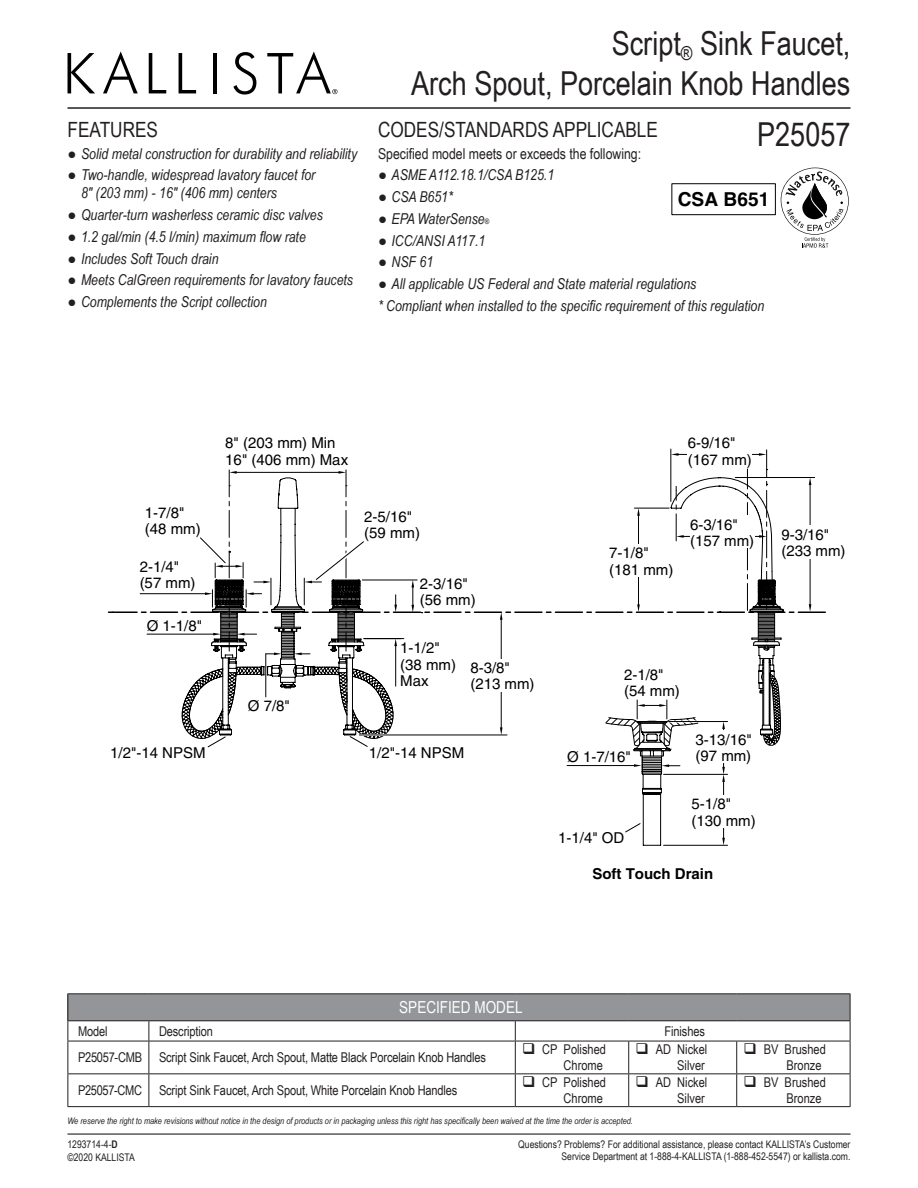
<style>
.page{position:relative;width:918px;height:1188px;background:#fff}
.page>*{position:absolute;margin:0;border:0;box-sizing:border-box;transform-origin:0 0}
.SKU{font:33px/39.6px "Arial Narrow";color:#231f20;text-align:right}
.Features_Codes_Headi{font:21px "Arial Narrow";color:#231f20}
.t1{font:700 19.2px "Helvetica";color:#000}
.Table_Heading{font:16.5px "Arial Narrow";color:#fff}
.Features_Codes_Bulle{font:italic 15px/18px "Arial Narrow";color:#231f20}
.t2{font:15px/16.5px "Helvetica";color:#000}
.Specified_model_meet{font:15px "Arial Narrow";color:#231f20}
.t3{font:700 15px "Helvetica";color:#000}
.Table_Heading_2{font:13.5px/16.2px "Arial Narrow";letter-spacing:-.01em;color:#231f20;text-align:right}
.Table_Heading_3{font:13.5px "Arial Narrow";letter-spacing:-.01em;color:#231f20}
.t4{font:10.5px/12.6px "Arial Narrow";color:#231f20;text-align:right}
.t5{font:italic 9px "Arial Narrow";color:#231f20}
.s1{font-family:"Times New Roman";font-style:normal}
.s2{font-size:7.5px}
.s3{font-weight:700}
</style>
<div class="page">
<hr style="left:670px;top:449px;width:1px;height:52px;background:#000">
<svg style="left:109px;top:450px;width:716px;height:396px"></svg>
<div style="left:470px;top:659px;width:65px;height:33px;background:#fff"></div>
<div style="left:688px;top:434px;width:64px;height:33px;background:#fff"></div>
<div style="left:690px;top:515px;width:64px;height:33px;background:#fff"></div>
<div style="left:781px;top:525px;width:65px;height:33px;background:#fff"></div>
<div style="left:609px;top:544px;width:64px;height:33px;background:#fff"></div>
<div style="left:695px;top:730px;width:57px;height:33px;background:#fff"></div>
<div style="left:692px;top:795px;width:64px;height:33px;background:#fff"></div>
<svg style="left:68px;top:53px;width:27px;height:40px"></svg>
<svg style="left:103px;top:51px;width:35px;height:42px"></svg>
<svg style="left:149px;top:53px;width:17px;height:40px"></svg>
<svg style="left:179px;top:53px;width:17px;height:40px"></svg>
<hr style="left:213px;top:53px;width:4px;height:40px;background:#000">
<svg style="left:233px;top:52px;width:23px;height:43px"></svg>
<svg style="left:267px;top:51px;width:70px;height:43px"></svg>
<hr style="left:68px;top:107px;width:782px;height:2px;background:#231f20">
<hr style="left:68px;top:1133px;width:782px;height:2px;background:#231f20">
<div style="left:68px;top:994px;width:782px;height:27px;background:#939598"></div>
<svg style="left:148px;top:1021px;width:1px;height:20px"></svg>
<hr style="left:149px;top:1041px;width:366px;height:1px;background:#231f20">
<hr style="left:149px;top:1073px;width:366px;height:1px;background:#231f20">
<hr style="left:149px;top:1106px;width:366px;height:1px;background:#231f20">
<hr style="left:68px;top:1041px;width:81px;height:1px;background:#231f20">
<hr style="left:68px;top:1073px;width:81px;height:1px;background:#231f20">
<hr style="left:68px;top:1106px;width:81px;height:1px;background:#231f20">
<hr style="left:68px;top:1041px;width:1px;height:32px;background:#231f20">
<hr style="left:148px;top:1041px;width:1px;height:32px;background:#231f20">
<hr style="left:515px;top:1041px;width:1px;height:32px;background:#231f20">
<hr style="left:68px;top:1074px;width:1px;height:32px;background:#231f20">
<hr style="left:148px;top:1074px;width:1px;height:32px;background:#231f20">
<hr style="left:515px;top:1074px;width:1px;height:32px;background:#231f20">
<hr style="left:515px;top:1106px;width:114px;height:1px;background:#231f20">
<hr style="left:629px;top:1106px;width:108px;height:1px;background:#231f20">
<hr style="left:737px;top:1106px;width:113px;height:1px;background:#231f20">
<hr style="left:68px;top:993px;width:81px;height:1px;background:#231f20">
<svg style="left:68px;top:994px;width:1px;height:47px"></svg>
<hr style="left:149px;top:993px;width:366px;height:1px;background:#231f20">
<hr style="left:515px;top:993px;width:114px;height:1px;background:#231f20">
<hr style="left:629px;top:993px;width:108px;height:1px;background:#231f20">
<hr style="left:737px;top:993px;width:113px;height:1px;background:#231f20">
<hr style="left:68px;top:1020px;width:81px;height:1px;background:#231f20">
<hr style="left:149px;top:1020px;width:366px;height:1px;background:#231f20">
<hr style="left:515px;top:1020px;width:114px;height:1px;background:#231f20">
<svg style="left:515px;top:1021px;width:1px;height:20px"></svg>
<hr style="left:629px;top:1020px;width:108px;height:1px;background:#231f20">
<hr style="left:737px;top:1020px;width:113px;height:1px;background:#231f20">
<svg style="left:850px;top:994px;width:1px;height:47px"></svg>
<hr style="left:515px;top:1041px;width:114px;height:1px;background:#231f20">
<hr style="left:629px;top:1041px;width:108px;height:1px;background:#231f20">
<hr style="left:737px;top:1041px;width:113px;height:1px;background:#231f20">
<hr style="left:515px;top:1073px;width:114px;height:1px;background:#231f20">
<hr style="left:629px;top:1073px;width:108px;height:1px;background:#231f20">
<hr style="left:737px;top:1073px;width:113px;height:1px;background:#231f20">
<hr style="left:628px;top:1041px;width:1px;height:32px;background:#231f20">
<hr style="left:736px;top:1041px;width:1px;height:32px;background:#231f20">
<hr style="left:850px;top:1041px;width:1px;height:32px;background:#231f20">
<hr style="left:628px;top:1074px;width:1px;height:32px;background:#231f20">
<hr style="left:736px;top:1074px;width:1px;height:32px;background:#231f20">
<hr style="left:850px;top:1074px;width:1px;height:32px;background:#231f20">
<div style="left:672px;top:184px;width:104px;height:31px;border:1px solid #000"></div>
<svg style="left:780px;top:168px;width:69px;height:80px"></svg>
<p class="Features_Codes_Headi" style="left:68px;top:114px;width:92px">FEATURES</p>
<p class="Features_Codes_Bulle" style="left:68px;top:144px;width:291px"><span class="s1">●</span> Solid metal construction for durability and reliability</p>
<p class="Features_Codes_Bulle" style="left:81px;top:166px;width:236px;text-indent:-14px"><span class="s1">●</span> Two-handle, widespread lavatory faucet for<br>8" (203 mm) - 16" (406 mm) centers</p>
<p class="Features_Codes_Bulle" style="left:68px;top:205px;width:257px"><span class="s1">●</span> Quarter-turn washerless ceramic disc valves</p>
<p class="Features_Codes_Bulle" style="left:68px;top:227px;width:240px"><span class="s1">●</span> 1.2 gal/min (4.5 l/min) maximum flow rate</p>
<p class="Features_Codes_Bulle" style="left:68px;top:249px;width:153px"><span class="s1">●</span> Includes Soft Touch drain</p>
<p class="Features_Codes_Bulle" style="left:68px;top:271px;width:287px"><span class="s1">●</span> Meets CalGreen requirements for lavatory faucets</p>
<p class="Features_Codes_Bulle" style="left:68px;top:292px;width:201px"><span class="s1">●</span> Complements the Script collection</p>
<p class="SKU" style="left:411px;top:22px;width:441px">Script<sub>®</sub> Sink Faucet,<br>Arch Spout, Porcelain Knob Handles</p>
<p class="Features_Codes_Headi" style="left:378px;top:114px;width:282px">CODES/STANDARDS APPLICABLE</p>
<p class="Specified_model_meet" style="left:378px;top:142px;width:265px">Specified model meets or exceeds the following:</p>
<p class="Features_Codes_Bulle" style="left:378px;top:166px;width:178px"><span class="s1">●</span> ASME A112.18.1/CSA B125.1</p>
<p class="Features_Codes_Bulle" style="left:378px;top:187px;width:76px"><span class="s1">●</span> CSA B651*</p>
<p class="Features_Codes_Bulle" style="left:378px;top:209px;width:113px"><span class="s1">●</span> EPA WaterSense<span class="s2">®</span></p>
<p class="Features_Codes_Bulle" style="left:378px;top:231px;width:109px"><span class="s1">●</span> ICC/ANSI A117.1</p>
<p class="Features_Codes_Bulle" style="left:378px;top:253px;width:57px"><span class="s1">●</span> NSF 61</p>
<p class="Features_Codes_Bulle" style="left:378px;top:274px;width:320px"><span class="s1">●</span> All applicable US Federal and State material regulations</p>
<p class="Features_Codes_Bulle" style="left:378px;top:296px;width:388px">* Compliant when installed to the specific requirement of this regulation</p>
<p class="SKU" style="left:757px;top:113px;width:95px">P25057</p>
<p class="t1" style="left:678px;top:187px;width:93px">CSA B651</p>
<p class="t2" style="left:225px;top:435px;width:124px">8" (203 mm) Min<br>16" (406 mm) Max</p>
<p class="t2" style="left:688px;top:435px;width:66px">6-9/16" (167 mm)</p>
<p class="t2" style="left:145px;top:504px;width:57px">1-7/8" (48 mm)</p>
<p class="t2" style="left:140px;top:558px;width:57px">2-1/4" (57 mm)</p>
<p class="t2" style="left:147px;top:617px;width:57px">Ø 1-1/8"</p>
<p class="t2" style="left:248px;top:698px;width:44px">Ø 7/8"</p>
<p class="t2" style="left:364px;top:508px;width:57px">2-5/16" (59 mm)</p>
<p class="t2" style="left:420px;top:575px;width:57px">2-3/16" (56 mm)</p>
<p class="t2" style="left:400px;top:640px;width:57px">1-1/2" (38 mm)<br>Max</p>
<p class="t2" style="left:470px;top:659px;width:66px">8-3/8" (213 mm)</p>
<p class="t2" style="left:110px;top:745px;width:97px">1/2"-14 NPSM</p>
<p class="t2" style="left:369px;top:745px;width:97px">1/2"-14 NPSM</p>
<p class="t2" style="left:690px;top:516px;width:66px">6-3/16" (157 mm)</p>
<p class="t2" style="left:781px;top:526px;width:49px">9-3/16"</p>
<p class="t2" style="left:609px;top:545px;width:41px">7-1/8"</p>
<p class="t2" style="left:781px;top:542px;width:66px">(233 mm)</p>
<p class="t2" style="left:609px;top:561px;width:66px">(181 mm)</p>
<p class="t2" style="left:624px;top:666px;width:57px">2-1/8" (54 mm)</p>
<p class="t2" style="left:695px;top:731px;width:58px">3-13/16" (97 mm)</p>
<p class="t2" style="left:692px;top:796px;width:66px">5-1/8" (130 mm)</p>
<p class="t3" style="left:592px;top:865px;width:122px">Soft Touch Drain</p>
<p class="t2" style="left:567px;top:748px;width:65px">Ø 1-7/16"</p>
<p class="t2" style="left:558px;top:829px;width:68px">1-1/4" OD</p>
<p class="Table_Heading" style="left:399px;top:995px;width:125px">SPECIFIED MODEL</p>
<p class="Table_Heading_2" style="left:78px;top:1022px;width:31px">Model</p>
<p class="Table_Heading_2" style="left:159px;top:1022px;width:56px">Description</p>
<p class="Table_Heading_3" style="left:665px;top:1021px;width:42px">Finishes</p>
<p class="Table_Heading_2" style="left:78px;top:1049px;width:66px">P25057-CMB</p>
<p class="Table_Heading_2" style="left:159px;top:1049px;width:329px">Script Sink Faucet, Arch Spout, Matte Black Porcelain Knob Handles</p>
<p class="Table_Heading_2" style="left:542px;top:1041px;width:65px">CP Polished<br>Chrome</p>
<p class="Table_Heading_2" style="left:656px;top:1041px;width:53px">AD Nickel<br>Silver</p>
<p class="Table_Heading_2" style="left:787px;top:1041px;width:41px;text-align:left;text-indent:-23px">BV Brushed<br>Bronze</p>
<p class="Table_Heading_2" style="left:78px;top:1082px;width:66px">P25057-CMC</p>
<p class="Table_Heading_2" style="left:159px;top:1082px;width:300px">Script Sink Faucet, Arch Spout, White Porcelain Knob Handles</p>
<p class="Table_Heading_2" style="left:542px;top:1074px;width:65px">CP Polished<br>Chrome</p>
<p class="Table_Heading_2" style="left:656px;top:1074px;width:53px">AD Nickel<br>Silver</p>
<p class="Table_Heading_2" style="left:787px;top:1074px;width:41px;text-align:left;text-indent:-23px">BV Brushed<br>Bronze</p>
<p class="t5" style="left:68px;top:1114px;width:567px">We reserve the right to make revisions without notice in the design of products or in packaging unless this right has specifically been waived at the time the order is accepted.</p>
<p class="t4" style="left:518px;top:1137px;width:334px">Questions? Problems? For additional assistance, please contact KALLISTA’s Customer<br>Service Department at 1-888-4-KALLISTA (1-888-452-5547) or kallista.com.</p>
<p class="t4" style="left:68px;top:1138px;width:69px;text-align:left">1293714-4-<span class="s3">D </span>©2020 KALLISTA</p>
</div>
